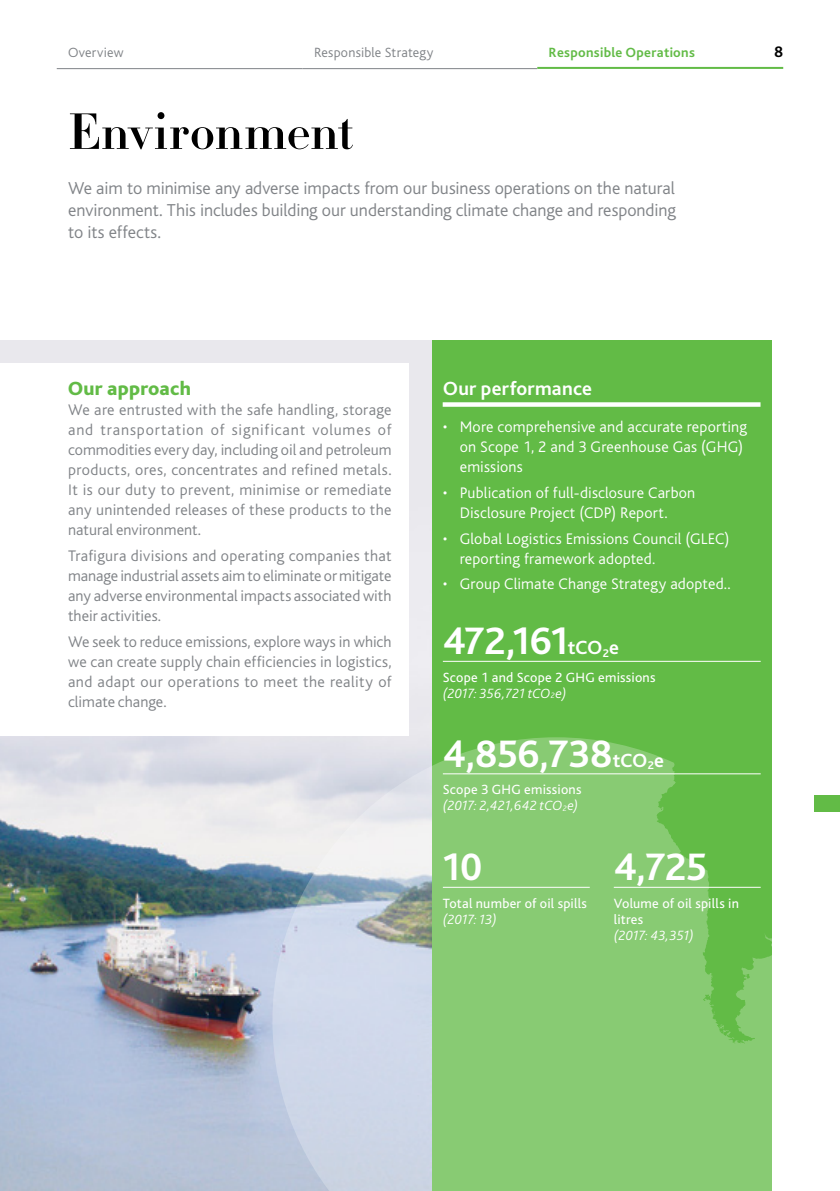
<style>
.page{position:relative;width:840px;height:1191px;background:#fff}
.page>*{position:absolute;margin:0;border:0;box-sizing:border-box;transform-origin:0 0}
.t1{font:700 50px "HTF Didot B16";letter-spacing:-.005em;color:#000}
.t2{font:700 40px "Bliss";letter-spacing:-.02em;color:#fff}
.t3{font:700 20px "Bliss";letter-spacing:.01em;color:#fff}
.t4{font:800 20px "Bliss";letter-spacing:.01em;color:#62bb46}
.t5{font:300 18px/22px "Bliss";letter-spacing:-.005em;color:#808387;text-align:justify}
.t6{font:300 16px/20px "Bliss";letter-spacing:.005em;color:#808387;text-align:justify}
.t7{font:300 16px/20px "Bliss";letter-spacing:.01em;color:#fff}
.t8{font:700 16px "Bliss";color:#000}
.t9{font:14px/16px "Bliss";letter-spacing:.015em;color:#fff}
.t10{font:italic 300 14px/16px "Bliss";letter-spacing:.005em;color:#fff}
.t11{font:300 14px "Bliss";letter-spacing:.015em;color:#808387}
.t12{font:700 14px "Bliss";letter-spacing:.02em;color:#62bb46}
.s1{font-size:20px}
.s2{font-size:11.6px}
.s3{font-weight:300;font-style:italic}
.s4{font-weight:300;font-style:italic;font-size:8.2px}
.s5{font-weight:400;font-style:normal}
.s6{font-size:8.2px}
</style>
<div class="page">
<div style="left:431px;top:340px;width:340px;height:851px;background:#62bb46"></div>
<img style="left:0;top:340px;width:431px;height:851px">
<svg style="left:272px;top:737px;width:500px;height:454px;background:#9acc91"></svg>
<div style="left:0;top:363px;width:408px;height:372px;background:#fff"></div>
<div style="left:442px;top:402px;width:318px;height:5px;background:#fff"></div>
<hr style="left:442px;top:661px;width:318px;height:1px;background:#fff">
<hr style="left:442px;top:773px;width:318px;height:1px;background:#fff">
<hr style="left:442px;top:887px;width:147px;height:1px;background:#fff">
<hr style="left:613px;top:887px;width:147px;height:1px;background:#fff">
<hr style="left:302px;top:68px;width:235px;height:1px;background:#808387">
<hr style="left:57px;top:68px;width:245px;height:1px;background:#808387">
<hr style="left:537px;top:67px;width:245px;height:2px;background:#62bb46">
<div style="left:814px;top:795px;width:25px;height:17px;background:#62bb46"></div>
<p class="t11" style="left:68px;top:45px;width:57px">Overview</p>
<p class="t11" style="left:314px;top:45px;width:121px">Responsible Strategy</p>
<p class="t12" style="left:548px;top:44px;width:148px">Responsible Operations</p>
<p class="t8" style="left:773px;top:42px;width:11px">8</p>
<h1 class="t1" style="left:68px;top:94px;width:287px">Environment</h1>
<p class="t5" style="left:68px;top:177px;width:609px">We aim to minimise any adverse impacts from our business operations on the natural environment. This includes building our understanding climate change and responding to its effects.</p>
<p class="t4" style="left:68px;top:378px;width:124px">Our approach</p>
<p class="t6" style="left:68px;top:400px;width:325px">We are entrusted with the safe handling, storage and transportation of significant volumes of commodities every day, including oil and petroleum products, ores, concentrates and refined metals.<br>It is our duty to prevent, minimise or remediate any unintended releases of these products to the natural environment.</p>
<p class="t6" style="left:68px;top:546px;width:325px">Trafigura divisions and operating companies that manage industrial assets aim to eliminate or mitigate any adverse environmental impacts associated with their activities.</p>
<p class="t6" style="left:68px;top:632px;width:325px">We seek to reduce emissions, explore ways in which we can create supply chain efficiencies in logistics, and adapt our operations to meet the reality of climate change.</p>
<p class="t3" style="left:442px;top:376px;width:151px">Our performance</p>
<p class="t7" style="left:459px;top:417px;width:289px;text-indent:-17px">• More comprehensive and accurate reporting on Scope 1, 2 and 3 Greenhouse Gas (GHG) emissions</p>
<p class="t7" style="left:459px;top:483px;width:237px;text-indent:-17px">• Publication of full-disclosure Carbon<br>Disclosure Project (CDP) Report.</p>
<p class="t7" style="left:459px;top:528px;width:271px;text-indent:-17px">• Global Logistics Emissions Council (GLEC) reporting framework adopted.</p>
<p class="t7" style="left:442px;top:574px;width:289px">• Group Climate Change Strategy adopted..</p>
<h2 class="t2" style="left:442px;top:616px;width:178px">472,161<span class="s1">tCO</span><span class="s2">2</span><span class="s1">e</span></h2>
<p class="t9" style="left:442px;top:669px;width:214px">Scope 1 and Scope 2 GHG emissions <span class="s3">(2017: 356,721 tCO</span><span class="s4">2</span><span class="s3">e)</span></p>
<h2 class="t2" style="left:442px;top:728px;width:222px">4,856,738<span class="s1">tCO</span><span class="s2">2</span><span class="s1">e</span></h2>
<p class="t10" style="left:442px;top:781px;width:140px"><span class="s5">Scope 3 GHG emissions </span>(2017: 2,421,642 tCO<span class="s6">2</span>e)</p>
<h2 class="t2" style="left:442px;top:842px;width:41px">10</h2>
<p class="t9" style="left:442px;top:895px;width:146px">Total number of oil spills</p>
<p class="t10" style="left:442px;top:911px;width:55px">(2017: 13)</p>
<h2 class="t2" style="left:613px;top:842px;width:95px">4,725</h2>
<p class="t9" style="left:613px;top:895px;width:127px">Volume of oil spills in litres</p>
<p class="t10" style="left:613px;top:927px;width:81px">(2017: 43,351)</p>
</div>
